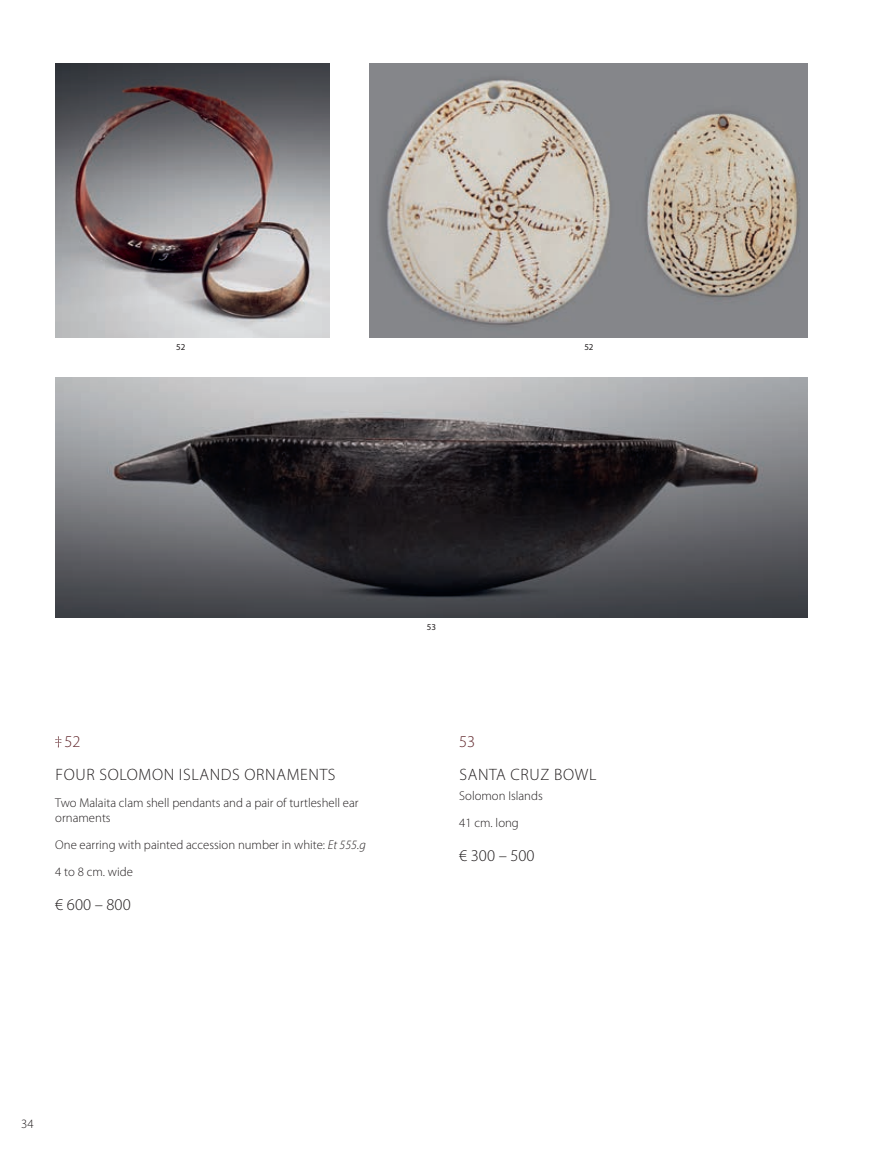
<style>
.page{position:relative;width:893px;height:1149px;background:#fff}
.page>*{position:absolute;margin:0;border:0;box-sizing:border-box;transform-origin:0 0}
.t1{font:300 16.5px "Myriad Pro";letter-spacing:.04em;color:#231f20}
.t2{font:300 16.5px "Myriad Pro";color:#60262b}
.t3{font:300 12.75px/27px "Myriad Pro";color:#231f20}
.t4{font:9px "Myriad Pro";color:#231f20}
.s1{font-style:italic}
</style>
<div class="page">
<svg style="left:55px;top:736px;width:6px;height:11px"></svg>
<img style="left:370px;top:64px;width:438px;height:273px">
<img style="left:55px;top:377px;width:753px;height:240px">
<img style="left:55px;top:64px;width:275px;height:273px">
<p class="t4" style="left:176px;top:342px;width:11px">52</p>
<p class="t4" style="left:584px;top:342px;width:11px">52</p>
<p class="t2" style="left:65px;top:732px;width:18px">52</p>
<p class="t1" style="left:55px;top:765px;width:282px">FOUR SOLOMON ISLANDS ORNAMENTS</p>
<p class="t3" style="left:55px;top:795px;width:305px;line-height:15.3px">Two Malaita clam shell pendants and a pair of turtleshell ear ornaments</p>
<p class="t3" style="left:55px;top:831px;width:312px">One earring with painted accession number in white: <span class="s1">Et 555.g<br></span>4 to 8 cm. wide</p>
<p class="t1" style="left:55px;top:895px;width:77px">€ 600 – 800</p>
<p class="t4" style="left:427px;top:622px;width:11px">53</p>
<p class="t2" style="left:459px;top:732px;width:18px">53</p>
<p class="t1" style="left:459px;top:765px;width:139px">SANTA CRUZ BOWL</p>
<p class="t3" style="left:459px;top:781px;width:85px">Solomon Islands<br>41 cm. long</p>
<p class="t1" style="left:459px;top:845px;width:77px">€ 300 – 500</p>
<p class="t3" style="left:21px;top:1109px;width:14px">34</p>
</div>
